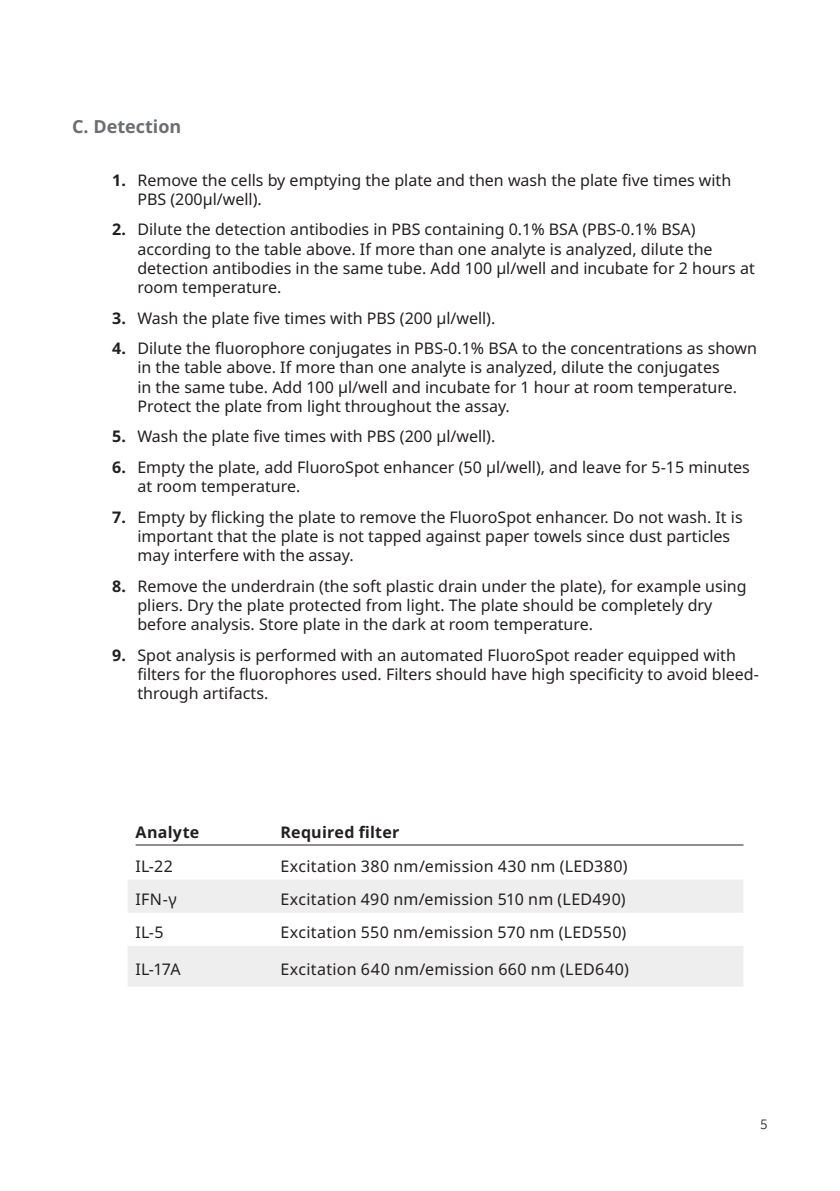
<style>
.page{position:relative;width:840px;height:1191px;background:#fff}
.page>*{position:absolute;margin:0;border:0;box-sizing:border-box;transform-origin:0 0}
.H2-grey{font:700 18px "Noto Sans";color:#6d6e71}
.body{font:16px/19.2px "Noto Sans";color:#231f20}
.body-2{font:16px "Noto Sans";letter-spacing:.02em;color:#231f20}
.body-3{font:700 16px "Noto Sans";letter-spacing:.015em;color:#231f20}
.t1{font:300 14px "Clear Sans";color:#231f20}
.s1{font-weight:700}
</style>
<div class="page">
<svg style="left:128px;top:880px;width:615px;height:106px;fill:#eeeeef"></svg>
<hr style="left:135px;top:844px;width:608px;height:1px;background:#231f20">
<p class="H2-grey" style="left:72px;top:116px;width:111px">C. Detection</p>
<p class="body" style="left:137px;top:170px;width:595px;text-indent:-25px"><span class="s1">1.</span> Remove the cells by emptying the plate and then wash the plate five times with<br>PBS (200µl/well).</p>
<p class="body" style="left:137px;top:220px;width:618px;text-indent:-25px"><span class="s1">2.</span> Dilute the detection antibodies in PBS containing 0.1% BSA (PBS-0.1% BSA) according to the table above. If more than one analyte is analyzed, dilute the detection antibodies in the same tube. Add 100 µl/well and incubate for 2 hours at room temperature.</p>
<p class="body" style="left:112px;top:308px;width:384px"><span class="s1">3.</span> Wash the plate five times with PBS (200 µl/well).</p>
<p class="body" style="left:137px;top:339px;width:621px;text-indent:-25px"><span class="s1">4.</span> Dilute the fluorophore conjugates in PBS-0.1% BSA to the concentrations as shown in the table above. If more than one analyte is analyzed, dilute the conjugates<br>in the same tube. Add 100 µl/well and incubate for 1 hour at room temperature.<br>Protect the plate from light throughout the assay.</p>
<p class="body" style="left:112px;top:427px;width:384px"><span class="s1">5.</span> Wash the plate five times with PBS (200 µl/well).</p>
<p class="body" style="left:137px;top:458px;width:613px;text-indent:-25px"><span class="s1">6.</span> Empty the plate, add FluoroSpot enhancer (50 µl/well), and leave for 5-15 minutes at room temperature.</p>
<p class="body" style="left:137px;top:507px;width:606px;text-indent:-25px"><span class="s1">7.</span> Empty by flicking the plate to remove the FluoroSpot enhancer. Do not wash. It is important that the plate is not tapped against paper towels since dust particles may interfere with the assay.</p>
<p class="body" style="left:137px;top:576px;width:610px;text-indent:-25px"><span class="s1">8.</span> Remove the underdrain (the soft plastic drain under the plate), for example using pliers. Dry the plate protected from light. The plate should be completely dry before analysis. Store plate in the dark at room temperature.</p>
<p class="body" style="left:137px;top:645px;width:622px;text-indent:-25px"><span class="s1">9.</span> Spot analysis is performed with an automated FluoroSpot reader equipped with filters for the fluorophores used. Filters should have high specificity to avoid bleed&shy;through artifacts.</p>
<p class="body-3" style="left:135px;top:823px;width:65px">Analyte</p>
<p class="body-3" style="left:280px;top:823px;width:120px">Required filter</p>
<p class="body" style="left:135px;top:856px;width:39px">IL-22</p>
<p class="body" style="left:280px;top:856px;width:348px">Excitation 380 nm/emission 430 nm (LED380)</p>
<p class="body" style="left:135px;top:889px;width:42px">IFN-γ</p>
<p class="body" style="left:280px;top:889px;width:346px">Excitation 490 nm/emission 510 nm (LED490)</p>
<p class="body" style="left:135px;top:922px;width:29px">IL-5</p>
<p class="body" style="left:280px;top:922px;width:347px">Excitation 550 nm/emission 570 nm (LED550)</p>
<p class="body" style="left:135px;top:959px;width:46px">IL-17A</p>
<p class="body-2" style="left:280px;top:960px;width:350px">Excitation 640 nm/emission 660 nm (LED640)</p>
<p class="t1" style="left:759px;top:1115px;width:10px">5</p>
</div>
